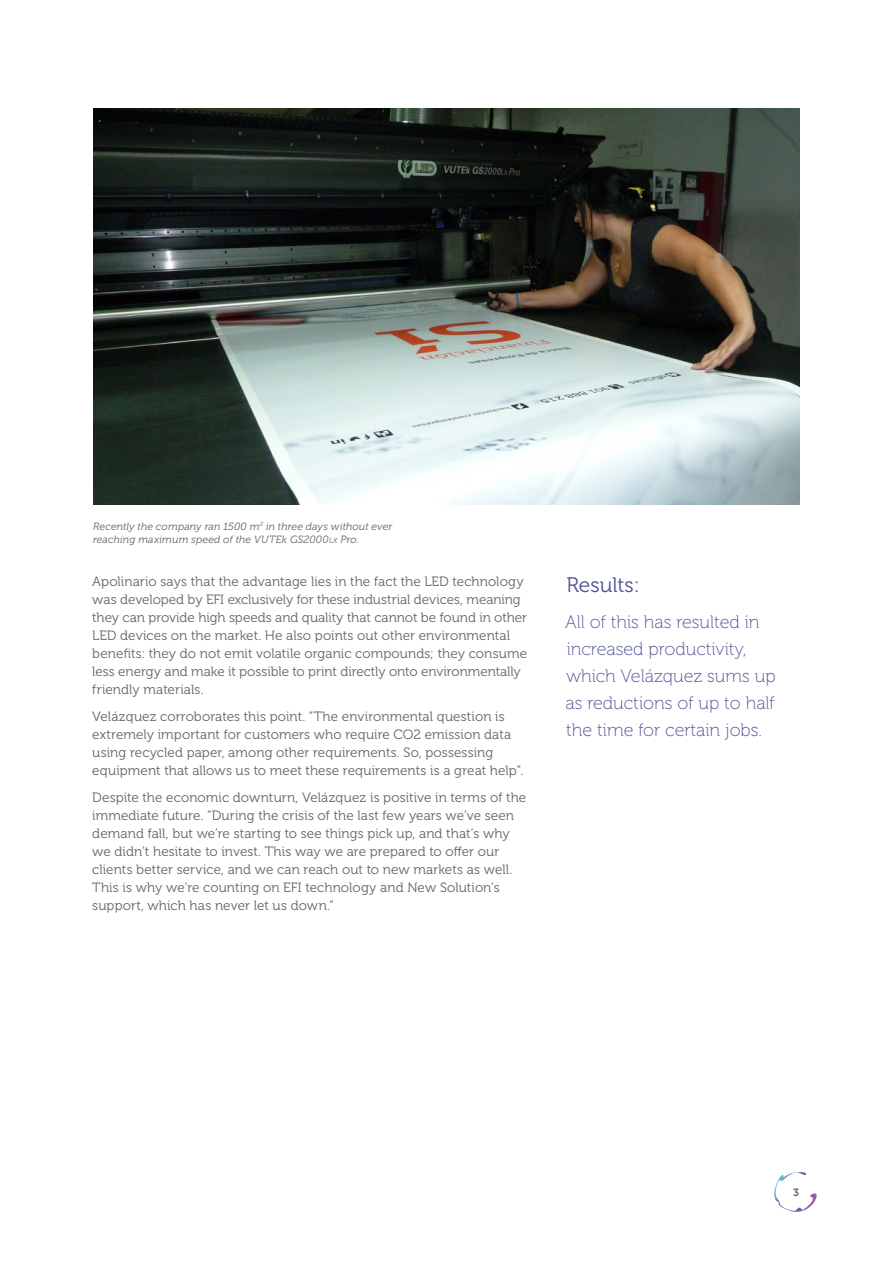
<style>
.page{position:relative;width:893px;height:1263px;background:#fff}
.page>*{position:absolute;margin:0;border:0;box-sizing:border-box;transform-origin:0 0}
.t1{font:21px "Museo 300";color:#4e5294}
.t2{font:18px/27px "Museo 100";color:#4e5294}
.t3{font:13.5px/18px "Museo 300";letter-spacing:.005em;color:#636366}
.t4{font:italic 10.5px/13.5px "Museo 300";letter-spacing:.015em;color:#636366}
.t5{font:10.5px "Museo 700";color:#636366}
.s1{font-size:7.35px}
</style>
<div class="page">
<svg style="left:774px;top:1172px;width:43px;height:40px"></svg>
<img style="left:93px;top:108px;width:707px;height:396px">
<p class="t4" style="left:93px;top:520px;width:301px">Recently the company ran 1500 m<sup>2</sup> in three days without ever reaching maximum speed of the VUTEk GS2000<span class="s1">lx</span> Pro.</p>
<p class="t3" style="left:92px;top:573px;width:436px">Apolinario says that the advantage lies in the fact the LED technology was developed by EFI exclusively for these industrial devices, meaning they can provide high speeds and quality that cannot be found in other LED devices on the market. He also points out other environmental benefits: they do not emit volatile organic compounds; they consume less energy and make it possible to print directly onto environmentally friendly materials.</p>
<p class="t3" style="left:92px;top:708px;width:432px">Velázquez corroborates this point. “The environmental question is extremely important for customers who require CO2 emission data using recycled paper, among other requirements. So, possessing equipment that allows us to meet these requirements is a great help”.</p>
<p class="t3" style="left:92px;top:789px;width:435px">Despite the economic downturn, Velázquez is positive in terms of the immediate future. “During the crisis of the last few years we’ve seen demand fall, but we’re starting to see things pick up, and that’s why we didn’t hesitate to invest. This way we are prepared to offer our clients better service, and we can reach out to new markets as well.<br>This is why we’re counting on EFI technology and New Solution’s support, which has never let us down.”</p>
<h1 class="t1" style="left:566px;top:573px;width:75px">Results:</h1>
<h2 class="t2" style="left:565px;top:609px;width:212px">All of this has resulted in increased productivity, which Velázquez sums up as reductions of up to half the time for certain jobs.</h2>
<p class="t5" style="left:793px;top:1186px;width:7px">3</p>
</div>
